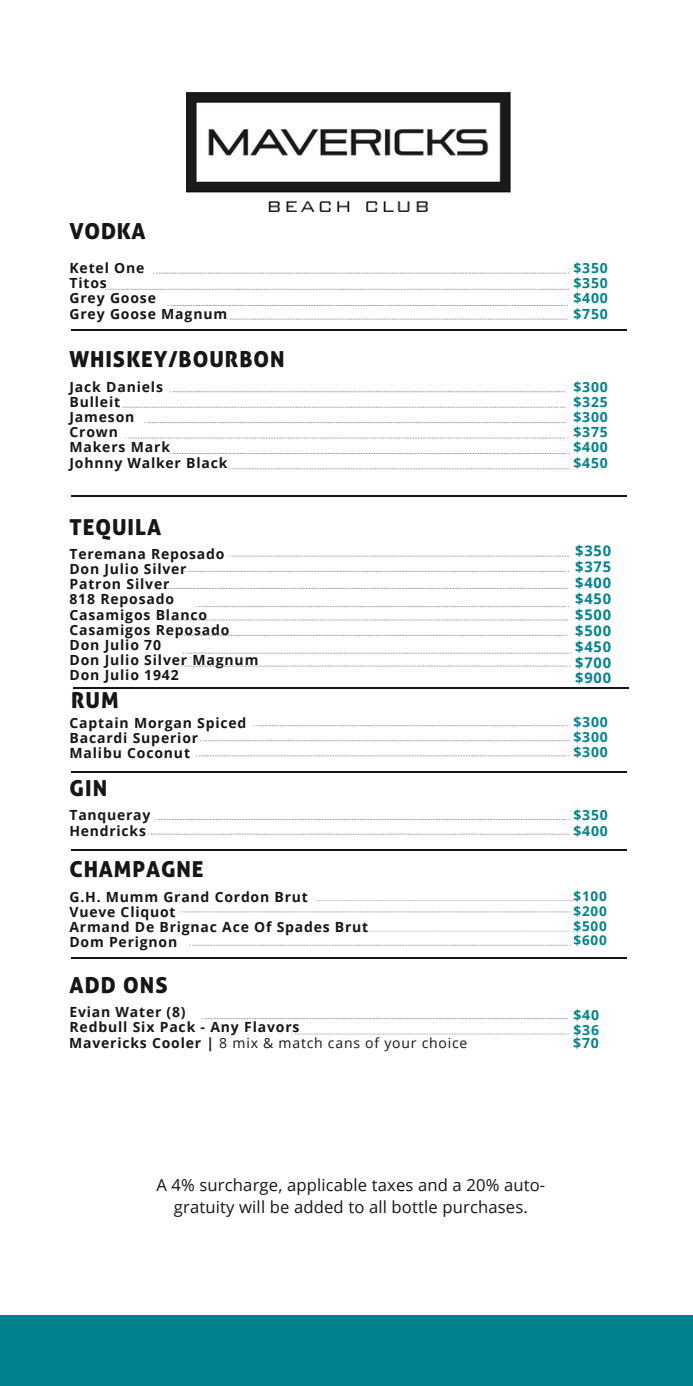
<style>
.page{position:relative;width:693px;height:1386px;background:#fff}
.page>*{position:absolute;margin:0;border:0;box-sizing:border-box;transform-origin:0 0}
.t1{font:22.05px "Aller Display";letter-spacing:.045em;color:#171615}
.t2{font:16.62px/22.4px "Open Sans";letter-spacing:.01em;color:#171615;text-align:center}
.t3{font:700 14.7px/15.9px "Open Sans";letter-spacing:.06em;color:#00828c;text-align:justify}
.t4{font:700 14px/15.2px "Open Sans";letter-spacing:.06em;color:#171615}
.t5{font:700 14px/15.2px "Open Sans";letter-spacing:.06em;color:#00828c;text-align:justify}
.t6{font:14px "Open Sans";letter-spacing:.055em;color:#171615}
.t7{font:700 13.47px/14.7px "Open Sans";letter-spacing:.06em;color:#00828c;text-align:justify}
.s1{font-weight:700}
</style>
<div class="page">
<img style="left:187px;top:93px;width:323px;height:118px">
<div style="left:0;top:1315px;width:693px;height:71px;background:#00828c"></div>
<hr style="left:71px;top:329px;width:555px;height:2px;background:#171615">
<hr style="left:71px;top:495px;width:555px;height:2px;background:#171615">
<hr style="left:73px;top:687px;width:556px;height:2px;background:#171615">
<hr style="left:71px;top:771px;width:555px;height:2px;background:#171615">
<hr style="left:71px;top:849px;width:555px;height:2px;background:#171615">
<hr style="left:71px;top:957px;width:555px;height:2px;background:#171615">
<svg style="left:105px;top:289px;width:464px;height:1px"></svg>
<svg style="left:119px;top:407px;width:447px;height:1px"></svg>
<svg style="left:125px;top:438px;width:443px;height:1px"></svg>
<svg style="left:144px;top:422px;width:423px;height:1px"></svg>
<svg style="left:148px;top:834px;width:421px;height:1px"></svg>
<svg style="left:153px;top:273px;width:416px;height:1px"></svg>
<svg style="left:155px;top:819px;width:415px;height:1px"></svg>
<svg style="left:163px;top:588px;width:405px;height:1px"></svg>
<svg style="left:163px;top:619px;width:405px;height:2px"></svg>
<svg style="left:168px;top:305px;width:400px;height:1px"></svg>
<svg style="left:169px;top:391px;width:396px;height:1px"></svg>
<svg style="left:169px;top:453px;width:401px;height:1px"></svg>
<svg style="left:179px;top:911px;width:391px;height:1px"></svg>
<svg style="left:179px;top:635px;width:389px;height:1px"></svg>
<svg style="left:184px;top:571px;width:385px;height:1px"></svg>
<svg style="left:349px;top:931px;width:235px;height:1px"></svg>
<svg style="left:196px;top:606px;width:374px;height:1px"></svg>
<svg style="left:196px;top:755px;width:374px;height:1px"></svg>
<svg style="left:200px;top:740px;width:370px;height:1px"></svg>
<svg style="left:201px;top:1018px;width:367px;height:1px"></svg>
<svg style="left:228px;top:468px;width:341px;height:1px"></svg>
<svg style="left:228px;top:556px;width:341px;height:1px"></svg>
<svg style="left:253px;top:725px;width:315px;height:1px"></svg>
<svg style="left:292px;top:1034px;width:277px;height:1px"></svg>
<svg style="left:189px;top:945px;width:382px;height:1px"></svg>
<svg style="left:183px;top:653px;width:389px;height:1px"></svg>
<svg style="left:182px;top:666px;width:388px;height:1px"></svg>
<svg style="left:314px;top:900px;width:261px;height:1px"></svg>
<svg style="left:227px;top:319px;width:341px;height:1px"></svg>
<h1 class="t1" style="left:70px;top:218px;width:78px">VODKA</h1>
<p class="t4" style="left:70px;top:260px;width:159px">Ketel One<br>Titos<br>Grey Goose<br>Grey Goose Magnum</p>
<h1 class="t1" style="left:70px;top:347px;width:217px">WHISKEY/BOURBON</h1>
<p class="t4" style="left:70px;top:379px;width:159px">Jack Daniels<br>Bulleit<br>Jameson<br>Crown<br>Makers Mark<br>Johnny Walker Black</p>
<h1 class="t1" style="left:70px;top:514px;width:93px">TEQUILA</h1>
<p class="t4" style="left:70px;top:546px;width:190px">Teremana Reposado<br>Don Julio Silver<br>Patron Silver<br>818 Reposado<br>Casamigos Blanco<br>Casamigos Reposado<br>Don Julio 70<br>Don Julio Silver Magnum<br>Don Julio 1942</p>
<p class="t4" style="left:70px;top:715px;width:178px">Captain Morgan Spiced<br>Bacardi Superior<br>Malibu Coconut</p>
<h1 class="t1" style="left:71px;top:688px;width:49px">RUM</h1>
<h1 class="t1" style="left:70px;top:776px;width:39px">GIN</h1>
<p class="t4" style="left:70px;top:807px;width:82px">Tanqueray<br>Hendricks</p>
<h1 class="t1" style="left:70px;top:857px;width:135px">CHAMPAGNE</h1>
<p class="t4" style="left:70px;top:889px;width:300px">G.H. Mumm Grand Cordon Brut<br>Vueve Cliquot<br>Armand De Brignac Ace Of Spades Brut<br>Dom Perignon</p>
<h1 class="t1" style="left:70px;top:972px;width:100px">ADD ONS</h1>
<p class="t5" style="left:574px;top:260px;width:36px">$350 $350 $400 $750</p>
<p class="t5" style="left:574px;top:379px;width:36px">$300 $325 $300 $375 $400 $450</p>
<p class="t3" style="left:575px;top:543px;width:38px">$350 $375 $400 $450 $500 $500 $450 $700 $900</p>
<p class="t5" style="left:574px;top:714px;width:36px">$300 $300 $300</p>
<p class="t5" style="left:574px;top:807px;width:36px">$350 $400</p>
<p class="t7" style="left:574px;top:889px;width:35px">$100 $200 $500 $600</p>
<p class="t4" style="left:70px;top:1004px;width:232px">Evian Water (8)<br>Redbull Six Pack - Any Flavors</p>
<p class="t5" style="left:574px;top:1007px;width:27px">$40 $36</p>
<p class="t6" style="left:69px;top:1033px;width:400px"><span class="s1">Mavericks Cooler |</span> 8 mix &amp; match cans of your choice</p>
<p class="t5" style="left:573px;top:1035px;width:27px">$70</p>
<p class="t2" style="left:156px;top:1173px;width:390px">A 4% surcharge, applicable taxes and a 20% auto&shy;gratuity will be added to all bottle purchases.</p>
</div>
